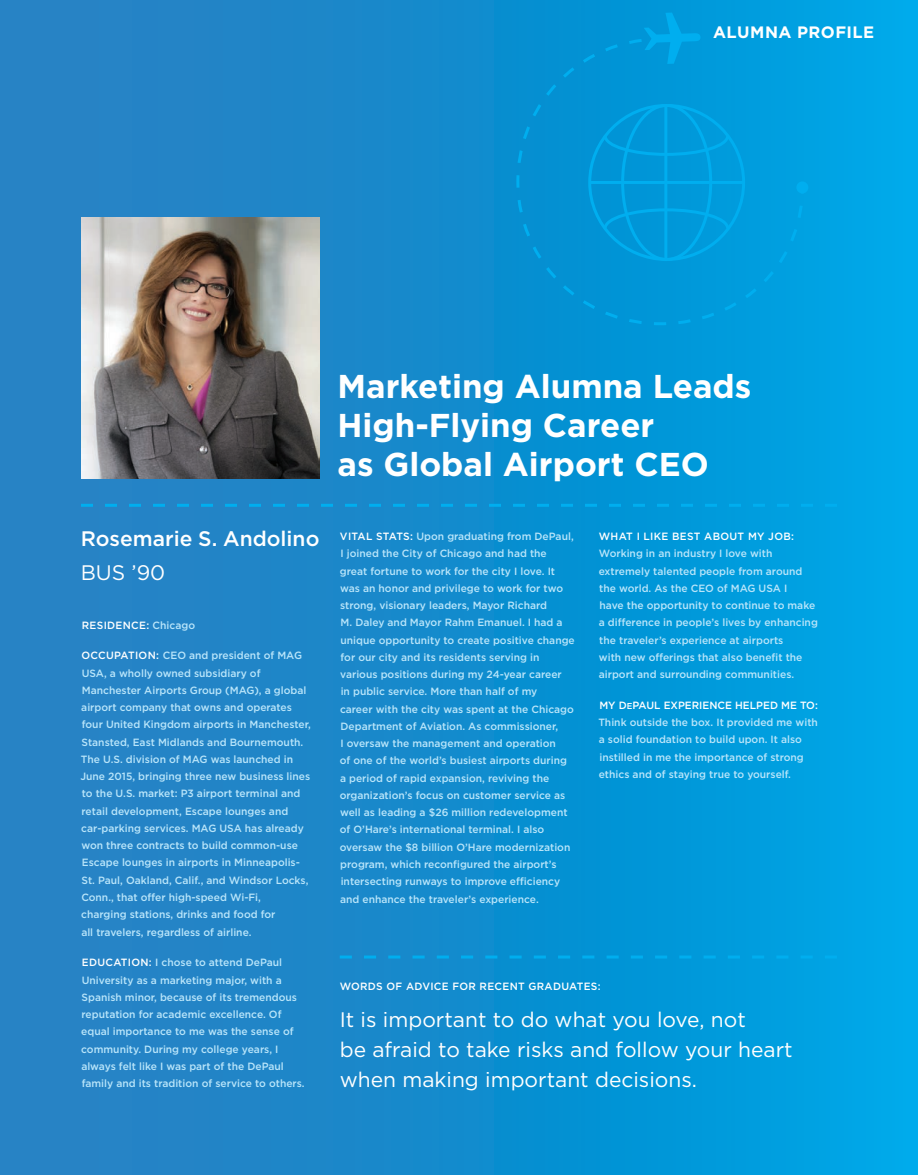
<style>
.page{position:relative;width:918px;height:1175px;background:#fff}
.page>*{position:absolute;margin:0;border:0;box-sizing:border-box;transform-origin:0 0}
.t1{font:700 33px/39px "Gotham";color:#fff}
.t2{font:21px/30px "Gotham";color:#fff}
.t3{font:500 21px "Gotham";color:#fff}
.t4{font:700 16.5px "Gotham";letter-spacing:.025em;color:#fff}
.t5{font:500 10.5px/17.2px "Gotham";color:#b9e5fa}
.t6{font:500 10.5px "Gotham";letter-spacing:.03em;color:#fff}
.s1{color:#b9e5fa}
.s2{color:#fff}
.s3{font-family:"Gotham Medium SC820";font-weight:400;font-size:8.55px;color:#fff}
</style>
<div class="page">
<div style="left:0;top:0;width:918px;height:1174px;background:linear-gradient(to right,#2c7bbe,#00a3e4)"></div>
<img style="left:81px;top:218px;width:238px;height:260px">
<svg style="left:515px;top:36px;width:290px;height:291px;background:#009bdc"></svg>
<div style="left:796px;top:181px;width:12px;height:12px;background:#00aeef;border-radius:50%"></div>
<hr style="left:664px;top:107px;width:3px;height:154px;background:#00aeef">
<hr style="left:590px;top:181px;width:154px;height:3px;background:#00aeef">
<svg style="left:516px;top:196px;width:289px;height:130px;background:#0198d9"></svg>
<svg style="left:340px;top:955px;width:497px;height:3px"></svg>
<svg style="left:81px;top:504px;width:756px;height:3px;background:#089dde"></svg>
<div style="left:515px;top:4px;width:216px;height:168px;background:#0094d6"></div>
<h3 class="t4" style="left:713px;top:21px;width:163px">ALUMNA PROFILE</h3>
<h2 class="t3" style="left:81px;top:524px;width:240px">Rosemarie S. Andolino</h2>
<h2 class="t2" style="left:81px;top:557px;width:86px">BUS ’90</h2>
<p class="t6" style="left:82px;top:618px;width:115px">RESIDENCE: <span class="s1">Chicago</span></p>
<p class="t5" style="left:80px;top:647px;width:232px"><span class="s2">OCCUPATION:</span> CEO and president of MAG USA, a wholly owned subsidiary of Manchester Airports Group (MAG), a global airport company that owns and operates four United Kingdom airports in Manchester, Stansted, East Midlands and Bournemouth.<br>The U.S. division of MAG was launched in June 2015, bringing three new business lines to the U.S. market: P3 airport terminal and retail development, Escape lounges and car-parking services. MAG USA has already won three contracts to build common-use Escape lounges in airports in Minneapolis-St. Paul, Oakland, Calif., and Windsor Locks, Conn., that offer high-speed Wi-Fi,<br>charging stations, drinks and food for<br>all travelers, regardless of airline.</p>
<p class="t5" style="left:81px;top:953px;width:225px"><span class="s2">EDUCATION:</span> I chose to attend DePaul University as a marketing major, with a Spanish minor, because of its tremendous reputation for academic excellence. Of equal importance to me was the sense of community. During my college years, I always felt like I was part of the DePaul family and its tradition of service to others.</p>
<h1 class="t1" style="left:338px;top:366px;width:415px">Marketing Alumna Leads<br>High-Flying Career<br>as Global Airport CEO</h1>
<p class="t5" style="left:340px;top:527px;width:237px"><span class="s2">VITAL STATS:</span> Upon graduating from DePaul, I joined the City of Chicago and had the great fortune to work for the city I love. It was an honor and privilege to work for two strong, visionary leaders, Mayor Richard<br>M. Daley and Mayor Rahm Emanuel. I had a unique opportunity to create positive change for our city and its residents serving in various positions during my 24-year career<br>in public service. More than half of my<br>career with the city was spent at the Chicago Department of Aviation. As commissioner,<br>I oversaw the management and operation<br>of one of the world’s busiest airports during a period of rapid expansion, reviving the organization’s focus on customer service as well as leading a $26 million redevelopment of O’Hare’s international terminal. I also oversaw the $8 billion O’Hare modernization program, which reconfigured the airport’s intersecting runways to improve efficiency and enhance the traveler’s experience.</p>
<p class="t6" style="left:599px;top:529px;width:197px">WHAT I LIKE BEST ABOUT MY JOB:</p>
<p class="t5" style="left:599px;top:545px;width:221px">Working in an industry I love with extremely talented people from around the world. As the CEO of MAG USA I<br>have the opportunity to continue to make a difference in people’s lives by enhancing the traveler’s experience at airports<br>with new offerings that also benefit the airport and surrounding communities.</p>
<p class="t5" style="left:598px;top:696px;width:221px"><span class="s2">MY D</span><span class="s3">e</span><span class="s2">PAUL EXPERIENCE HELPED ME TO:<br></span>Think outside the box. It provided me with a solid foundation to build upon. It also instilled in me the importance of strong ethics and of staying true to yourself.</p>
<p class="t6" style="left:340px;top:979px;width:262px">WORDS OF ADVICE FOR RECENT GRADUATES:</p>
<h2 class="t2" style="left:340px;top:1004px;width:454px">It is important to do what you love, not<br>be afraid to take risks and follow your heart when making important decisions.</h2>
</div>
